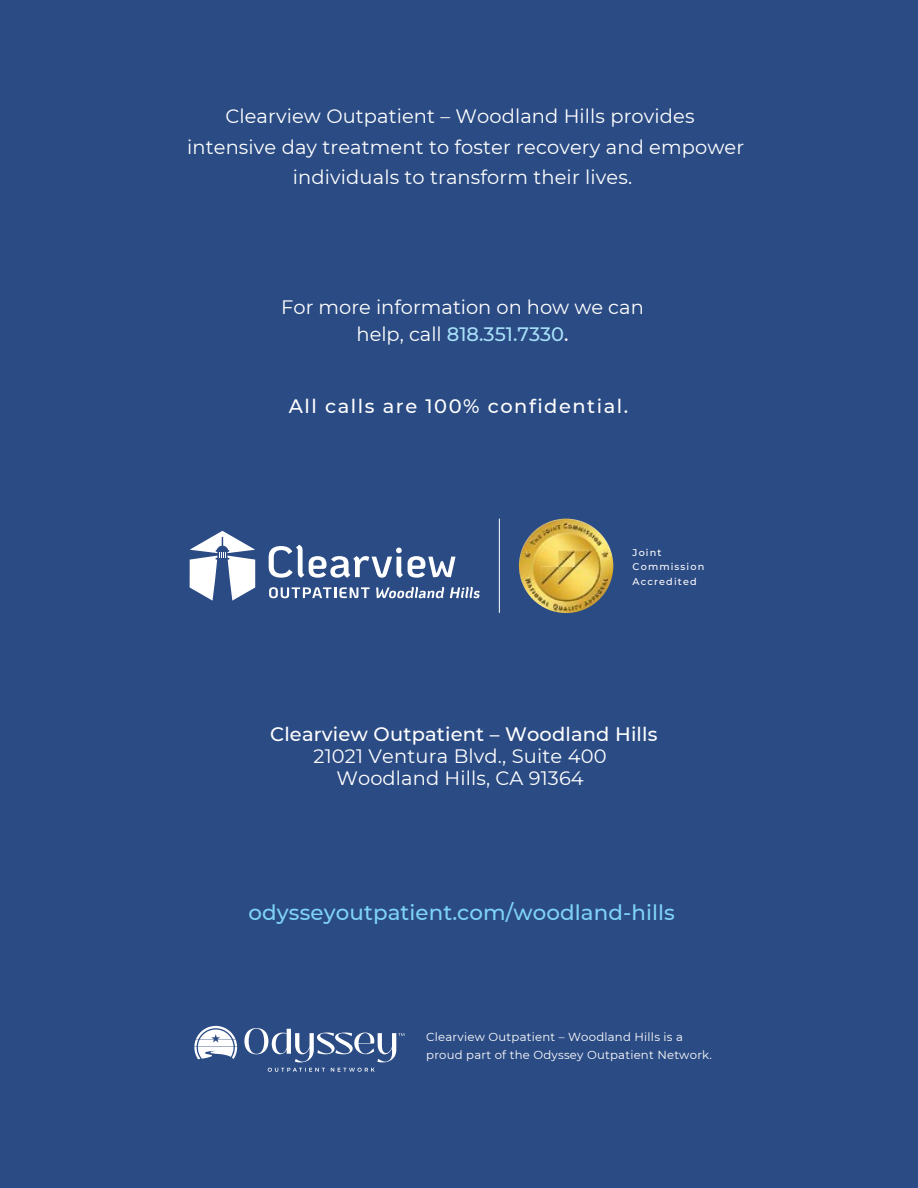
<style>
.page{position:relative;width:918px;height:1188px;background:#2b4b84}
.page>*{position:absolute;margin:0;border:0;box-sizing:border-box;transform-origin:0 0}
.t1{font:500 21.3px "Montserrat";letter-spacing:.005em;color:#7ed3f7}
.t2{font:19.35px/30.6px "Montserrat";letter-spacing:.005em;color:#fff;text-align:center}
.t3{font:500 19.35px "Montserrat";letter-spacing:.01em;color:#fff}
.t4{font:500 19.35px "Montserrat";letter-spacing:.08em;color:#fff}
.t5{font:11.7px/17.5px "Montserrat";letter-spacing:.02em;color:#fff}
.t6{font:500 9.75px/14.5px "Montserrat";letter-spacing:.115em;color:#fff}
.s1{font-weight:500;color:#a7dff9}
.s2{font-weight:500}
</style>
<div class="page">
<svg style="left:268px;top:1068px;width:107px;height:4px"></svg>
<svg style="left:194px;top:1026px;width:43px;height:33px"></svg>
<svg style="left:244px;top:1028px;width:160px;height:34px"></svg>
<img style="left:519px;top:519px;width:94px;height:94px;border-radius:50%">
<hr style="left:499px;top:519px;width:1px;height:94px;background:#fff">
<svg style="left:269px;top:587px;width:101px;height:11px"></svg>
<svg style="left:376px;top:587px;width:68px;height:11px"></svg>
<svg style="left:450px;top:587px;width:30px;height:11px"></svg>
<svg style="left:190px;top:531px;width:65px;height:70px"></svg>
<svg style="left:269px;top:545px;width:187px;height:33px"></svg>
<p class="t2" style="left:187px;top:100px;width:559px">Clearview Outpatient – Woodland Hills provides intensive day treatment to foster recovery and empower individuals to transform their lives.</p>
<p class="t2" style="left:281px;top:294px;width:364px;line-height:26.2px">For more information on how we can help, call <span class="s1">818.351.7330</span><span class="s2">.</span></p>
<p class="t4" style="left:289px;top:393px;width:341px">All calls are 100% confidential.</p>
<p class="t6" style="left:633px;top:544px;width:73px">Joint<br>Commission<br>Accredited</p>
<p class="t3" style="left:270px;top:721px;width:389px">Clearview Outpatient – Woodland Hills</p>
<p class="t2" style="left:313px;top:745px;width:295px;line-height:21.9px">21021 Ventura Blvd., Suite 400<br>Woodland Hills, CA 91364</p>
<p class="t1" style="left:249px;top:897px;width:428px">odysseyoutpatient.com/woodland-hills</p>
<p class="t5" style="left:426px;top:1028px;width:287px">Clearview Outpatient – Woodland Hills is a proud part of the Odyssey Outpatient Network.</p>
</div>
